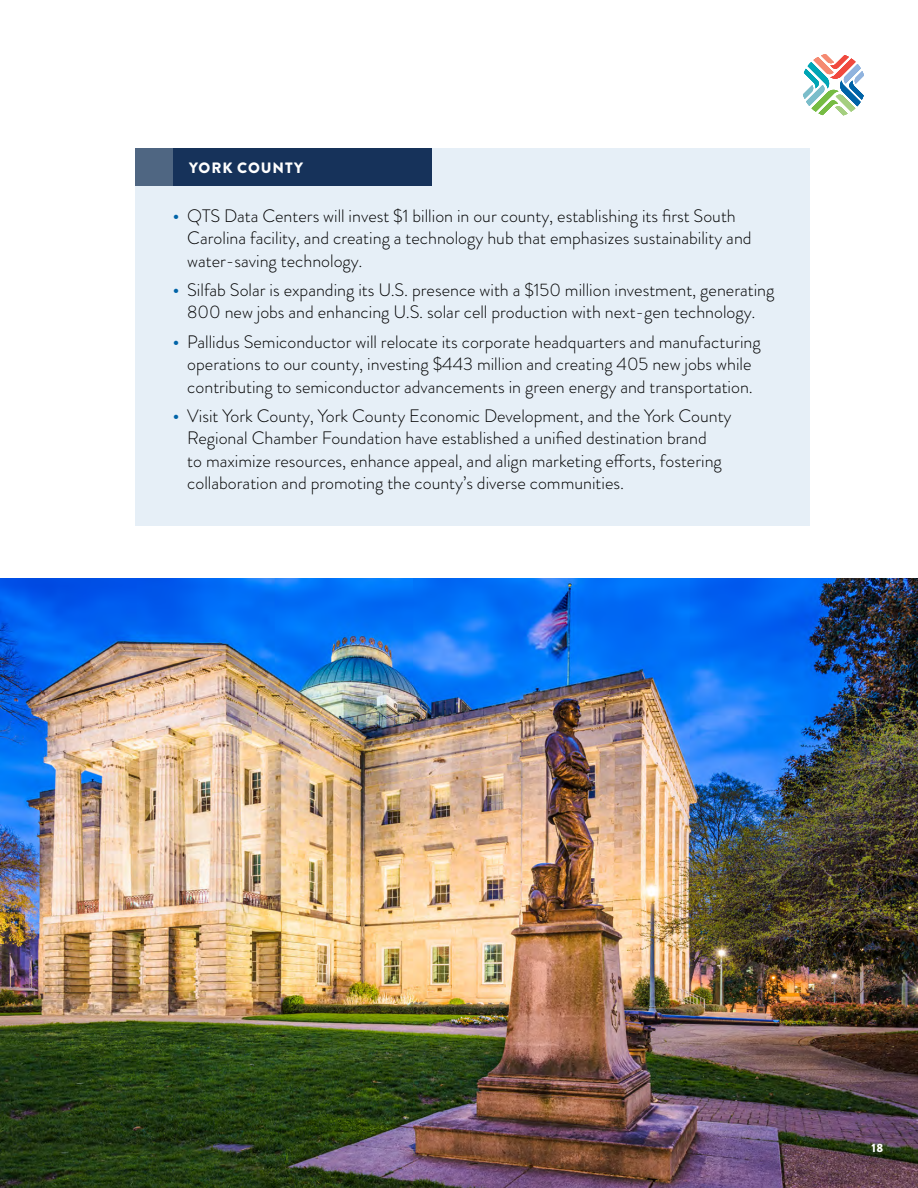
<style>
.page{position:relative;width:918px;height:1188px;background:#fff}
.page>*{position:absolute;margin:0;border:0;box-sizing:border-box;transform-origin:0 0}
.t1{font:300 18px/22.5px "Brandon Grotesque";color:#000}
.t2{font:900 15px "Brandon Grotesque";letter-spacing:.06em;color:#fff}
.t3{font:900 12px "Brandon Grotesque";color:#fff}
.s1{font-weight:500;color:#0063a7}
</style>
<div class="page">
<img style="left:0;top:579px;width:918px;height:609px">
<div style="left:135px;top:148px;width:675px;height:378px;background:#e6eff7"></div>
<div style="left:135px;top:148px;width:297px;height:38px;background:#16325a"></div>
<div style="left:135px;top:148px;width:38px;height:38px;background:#4f6682"></div>
<svg style="left:803px;top:54px;width:61px;height:61px"></svg>
<p class="t2" style="left:189px;top:157px;width:115px">YORK COUNTY</p>
<p class="t1" style="left:187px;top:204px;width:566px;text-indent:-14px"><span class="s1">•</span> QTS Data Centers will invest $1 billion in our county, establishing its first South<br>Carolina facility, and creating a technology hub that emphasizes sustainability and water-saving technology.</p>
<p class="t1" style="left:173px;top:278px;width:603px;text-align:center"><span class="s1">•</span> Silfab Solar is expanding its U.S. presence with a $150 million investment, generating<br>800 new jobs and enhancing U.S. solar cell production with next-gen technology.</p>
<p class="t1" style="left:173px;top:330px;width:589px;text-align:center"><span class="s1">•</span> Pallidus Semiconductor will relocate its corporate headquarters and manufacturing operations to our county, investing $443 million and creating 405 new jobs while contributing to semiconductor advancements in green energy and transportation.</p>
<p class="t1" style="left:187px;top:404px;width:546px;text-indent:-14px"><span class="s1">•</span> Visit York County, York County Economic Development, and the York County Regional Chamber Foundation have established a unified destination brand<br>to maximize resources, enhance appeal, and align marketing efforts, fostering collaboration and promoting the county’s diverse communities.</p>
<p class="t3" style="left:872px;top:1139px;width:13px">18</p>
</div>
